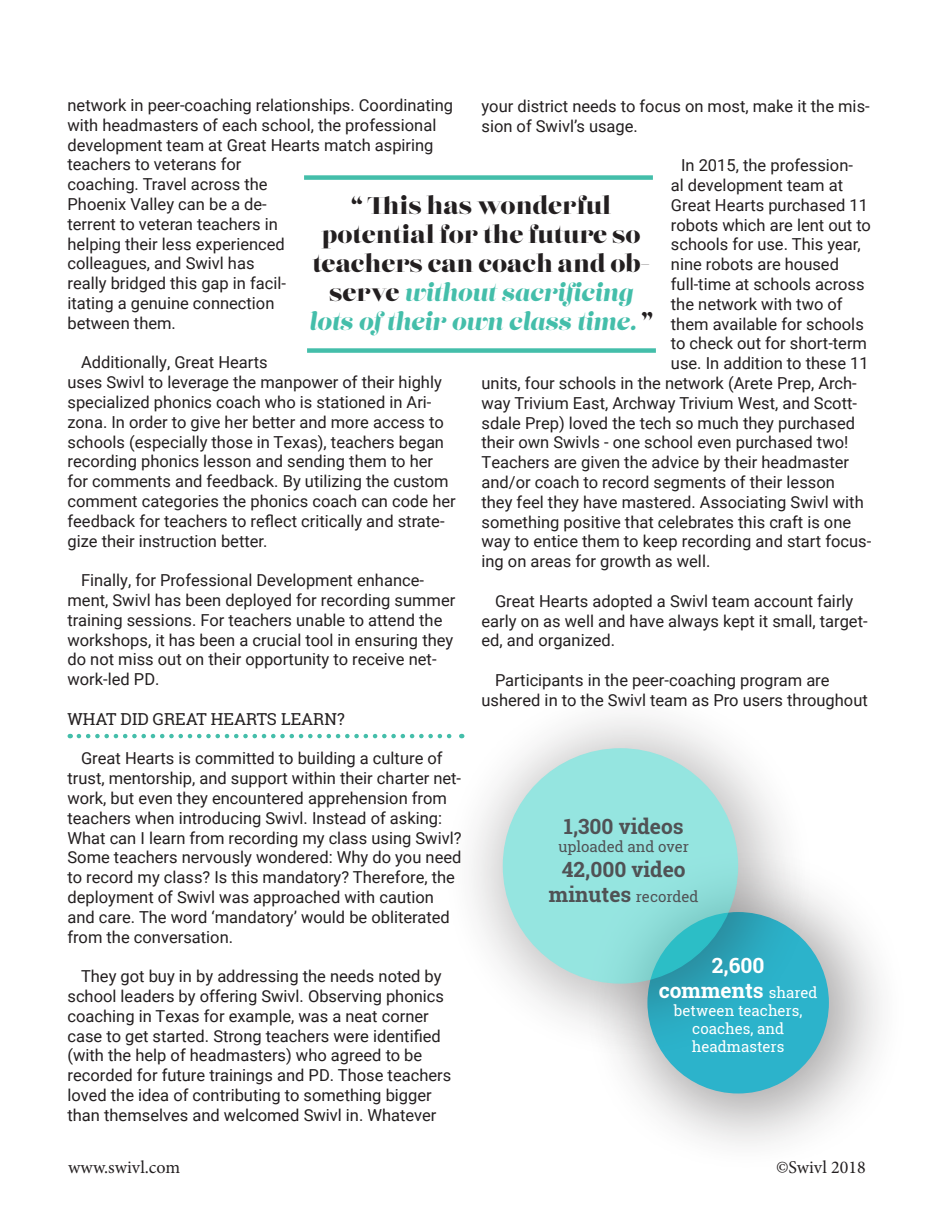
<style>
.page{position:relative;width:945px;height:1215px;background:#fff}
.page>*{position:absolute;margin:0;border:0;box-sizing:border-box;transform-origin:0 0}
.t1{font:24px/28.8px "Lust Didone";color:#231f20;text-align:center}
.t2{font:700 21px "Roboto Slab";color:#505255}
.t3{font:700 21px "Roboto Slab";color:#fff}
.t4{font:18px "Minion Pro";color:#231f20}
.t5{font:16.5px/19.8px "Roboto";color:#231f20}
.Subheadings{font:16.5px "Roboto Slab";color:#231f20}
.t6{font:15px/18px "Roboto Slab";color:#fff;text-align:center}
.t7{font:15px "Roboto Slab";color:#505255}
.s1{font-family:"Lust";font-style:italic;color:#44beaa}
.s2{font-weight:700;font-size:21px}
.s3{font-weight:400;font-size:15px}
</style>
<div class="page">
<svg style="left:79px;top:734px;width:360px;height:4px"></svg>
<div style="left:583px;top:847px;width:327px;height:326px;background:#231f20;opacity:.4"></div>
<div style="left:648px;top:913px;width:180px;height:180px;background:#2cb3cb;border-radius:50%"></div>
<div style="left:439px;top:683px;width:380px;height:380px;background:#231f20;opacity:.6"></div>
<svg style="left:503px;top:749px;width:234px;height:234px;fill:#95e5e0"></svg>
<div style="left:307px;top:348px;width:349px;height:5px;background:#44beaa"></div>
<div style="left:304px;top:175px;width:349px;height:5px;background:#44beaa"></div>
<p class="t5" style="left:68px;top:95px;width:387px">network in peer-coaching relationships. Coordinating with headmasters of each school, the professional development team at Great Hearts match aspiring teachers to veterans for<br>coaching. Travel across the<br>Phoenix Valley can be a de-<br>terrent to veteran teachers in<br>helping their less experienced<br>colleagues, and Swivl has<br>really bridged this gap in facil-<br>itating a genuine connection<br>between them.</p>
<p class="t5" style="left:68px;top:352px;width:390px;text-indent:14px">Additionally, Great Hearts<br>uses Swivl to leverage the manpower of their highly specialized phonics coach who is stationed in Ari&shy;zona. In order to give her better and more access to schools (especially those in Texas), teachers began recording phonics lesson and sending them to her for comments and feedback. By utilizing the custom comment categories the phonics coach can code her feedback for teachers to reflect critically and strate&shy;gize their instruction better.</p>
<p class="t5" style="left:68px;top:570px;width:389px;text-indent:14px">Finally, for Professional Development enhance&shy;ment, Swivl has been deployed for recording summer training sessions. For teachers unable to attend the workshops, it has been a crucial tool in ensuring they do not miss out on their opportunity to receive net&shy;work-led PD.</p>
<p class="Subheadings" style="left:68px;top:708px;width:279px">WHAT DID GREAT HEARTS LEARN?</p>
<p class="t5" style="left:68px;top:748px;width:395px;text-indent:14px">Great Hearts is committed to building a culture of trust, mentorship, and support within their charter net&shy;work, but even they encountered apprehension from teachers when introducing Swivl. Instead of asking:<br>What can I learn from recording my class using Swivl?<br>Some teachers nervously wondered: Why do you need to record my class? Is this mandatory? Therefore, the deployment of Swivl was approached with caution and care. The word ‘mandatory’ would be obliterated from the conversation.</p>
<p class="t5" style="left:68px;top:966px;width:385px;text-indent:14px">They got buy in by addressing the needs noted by school leaders by offering Swivl. Observing phonics coaching in Texas for example, was a neat corner case to get started. Strong teachers were identified (with the help of headmasters) who agreed to be recorded for future trainings and PD. Those teachers loved the idea of contributing to something bigger than themselves and welcomed Swivl in. Whatever</p>
<p class="t5" style="left:482px;top:95px;width:390px">your district needs to focus on most, make it the mis&shy;sion of Swivl’s usage.</p>
<p class="t5" style="left:681px;top:155px;width:174px">In 2015, the profession-</p>
<p class="t5" style="left:671px;top:175px;width:174px">al development team at</p>
<p class="t5" style="left:671px;top:194px;width:199px">Great Hearts purchased 11</p>
<p class="t5" style="left:671px;top:214px;width:202px">robots which are lent out to</p>
<p class="t5" style="left:671px;top:234px;width:191px">schools for use. This year,</p>
<p class="t5" style="left:671px;top:254px;width:170px">nine robots are housed</p>
<p class="t5" style="left:671px;top:274px;width:195px">full-time at schools across</p>
<p class="t5" style="left:671px;top:293px;width:173px">the network with two of</p>
<p class="t5" style="left:671px;top:313px;width:194px">them available for schools</p>
<p class="t5" style="left:671px;top:333px;width:198px">to check out for short-term</p>
<p class="t5" style="left:671px;top:353px;width:199px">use. In addition to these 11</p>
<p class="t5" style="left:482px;top:373px;width:377px">units, four schools in the network (Arete Prep, Arch-</p>
<p class="t5" style="left:482px;top:392px;width:377px">way Trivium East, Archway Trivium West, and Scott-</p>
<p class="t5" style="left:482px;top:412px;width:375px">sdale Prep) loved the tech so much they purchased</p>
<p class="t5" style="left:482px;top:432px;width:368px">their own Swivls - one school even purchased two!</p>
<p class="t5" style="left:482px;top:452px;width:369px">Teachers are given the advice by their headmaster</p>
<p class="t5" style="left:482px;top:472px;width:355px">and/or coach to record segments of their lesson</p>
<p class="t5" style="left:482px;top:491px;width:384px">they feel they have mastered. Associating Swivl with</p>
<p class="t5" style="left:482px;top:511px;width:371px">something positive that celebrates this craft is one</p>
<p class="t5" style="left:482px;top:531px;width:391px">way to entice them to keep recording and start focus-</p>
<p class="t5" style="left:482px;top:551px;width:230px">ing on areas for growth as well.</p>
<p class="t5" style="left:482px;top:590px;width:388px;text-indent:14px">Great Hearts adopted a Swivl team account fairly early on as well and have always kept it small, target&shy;ed, and organized.</p>
<p class="t5" style="left:482px;top:670px;width:388px;text-indent:14px">Participants in the peer-coaching program are ushered in to the Swivl team as Pro users throughout</p>
<p class="t1" style="left:351px;top:193px;width:262px">“ This has wonderful</p>
<p class="t1" style="left:309px;top:222px;width:346px">potential for the future so teachers can coach and ob&shy;serve <span class="s1">without sacrificing lots of their own class time.</span> ”</p>
<p class="t2" style="left:564px;top:812px;width:121px">1,300 videos</p>
<p class="t7" style="left:558px;top:836px;width:132px">uploaded and over</p>
<p class="t2" style="left:562px;top:855px;width:125px">42,000 video</p>
<p class="t7" style="left:549px;top:886px;width:151px"><span class="s2">minutes</span> recorded</p>
<p class="t3" style="left:712px;top:951px;width:54px">2,600</p>
<p class="t3" style="left:659px;top:976px;width:160px">comments <span class="s3">shared</span></p>
<p class="t6" style="left:674px;top:1002px;width:130px">between teachers, coaches, and</p>
<p class="t6" style="left:692px;top:1038px;width:94px">headmasters</p>
<p class="t4" style="left:68px;top:1155px;width:114px">www.swivl.com</p>
<p class="t4" style="left:776px;top:1155px;width:91px">©Swivl 2018</p>
</div>
